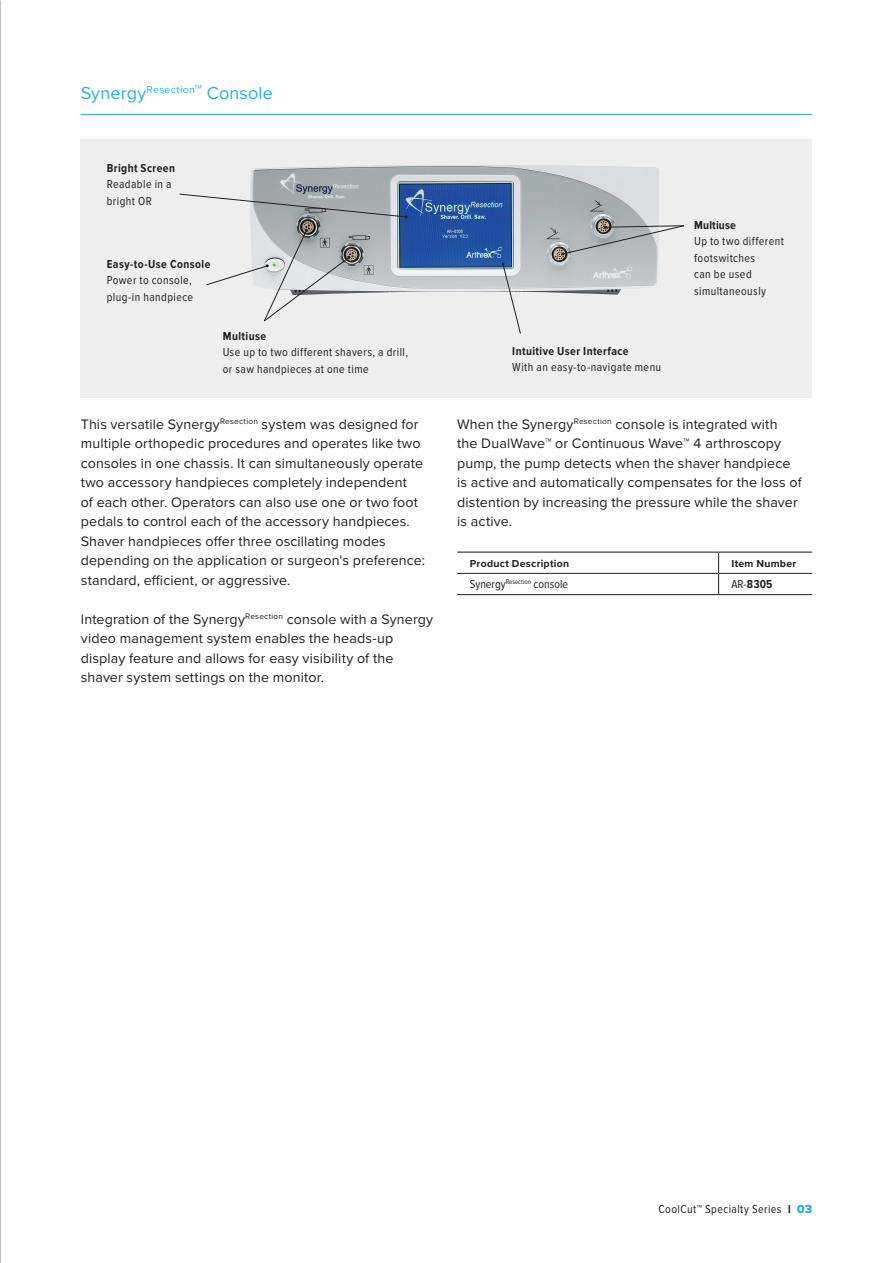
<style>
.page{position:relative;width:893px;height:1263px;background:#fff}
.page>*{position:absolute;margin:0;border:0;box-sizing:border-box;transform-origin:0 0}
.t1{font:18px "Proxima Nova";letter-spacing:.01em;color:#26b1e6}
.t2{font:14.25px/19.5px "Proxima Nova";letter-spacing:.01em;color:#231f20}
.t3{font:12px/16.5px "Proxima Nova Cond";letter-spacing:.035em;color:#231f20}
.t4{font:700 12px "Proxima Nova Cond";letter-spacing:.035em;color:#231f20}
.t5{font:12px "Proxima Nova Cond";color:#231f20}
.t6{font:700 12px "Proxima Nova Cond";letter-spacing:.015em;color:#231f20}
.t7{font:700 12px "Proxima Nova";color:#26b1e6}
.t8{font:700 10.5px "Proxima Nova";letter-spacing:.025em;color:#231f20}
.s1{font-weight:400}
.s2{font-family:"Proxima Nova Cond";font-weight:400;color:#231f20}
</style>
<div class="page">
<hr style="left:81px;top:114px;width:731px;height:1px;background:#26b1e6">
<div style="left:81px;top:139px;width:731px;height:259px;background:#eeeeef"></div>
<hr style="left:457px;top:552px;width:262px;height:1px;background:#231f20">
<hr style="left:719px;top:552px;width:93px;height:1px;background:#231f20">
<hr style="left:457px;top:573px;width:262px;height:1px;background:#231f20">
<hr style="left:719px;top:573px;width:93px;height:1px;background:#231f20">
<hr style="left:457px;top:594px;width:262px;height:1px;background:#231f20">
<hr style="left:719px;top:594px;width:93px;height:1px;background:#231f20">
<svg style="left:718px;top:553px;width:1px;height:41px"></svg>
<img style="left:250px;top:165px;width:409px;height:130px">
<svg style="left:501px;top:262px;width:20px;height:72px"></svg>
<svg style="left:179px;top:193px;width:229px;height:25px"></svg>
<svg style="left:206px;top:229px;width:144px;height:93px"></svg>
<svg style="left:562px;top:225px;width:123px;height:30px"></svg>
<p class="t1" style="left:81px;top:80px;width:194px">Synergy<sup>Resection</sup><sup>™</sup> Console</p>
<p class="t4" style="left:107px;top:161px;width:70px">Bright Screen</p>
<p class="t3" style="left:107px;top:176px;width:66px">Readable in a bright OR</p>
<p class="t4" style="left:107px;top:257px;width:105px">Easy-to-Use Console</p>
<p class="t3" style="left:107px;top:272px;width:88px">Power to console, plug-in handpiece</p>
<p class="t4" style="left:223px;top:329px;width:45px">Multiuse</p>
<p class="t3" style="left:223px;top:344px;width:187px">Use up to two different shavers, a drill, or saw handpieces at one time</p>
<p class="t4" style="left:512px;top:344px;width:118px">Intuitive User Interface</p>
<p class="t3" style="left:512px;top:359px;width:150px">With an easy-to-navigate menu</p>
<p class="t6" style="left:694px;top:218px;width:43px">Multiuse</p>
<p class="t3" style="left:694px;top:233px;width:91px">Up to two different footswitches<br>can be used simultaneously</p>
<p class="t2" style="left:81px;top:413px;width:346px">This versatile Synergy<sup>Resection</sup> system was designed for multiple orthopedic procedures and operates like two consoles in one chassis. It can simultaneously operate two accessory handpieces completely independent<br>of each other. Operators can also use one or two foot pedals to control each of the accessory handpieces.<br>Shaver handpieces offer three oscillating modes depending on the application or surgeon's preference: standard, efficient, or aggressive.</p>
<p class="t2" style="left:81px;top:608px;width:354px">Integration of the Synergy<sup>Resection</sup> console with a Synergy video management system enables the heads-up display feature and allows for easy visibility of the shaver system settings on the monitor.</p>
<p class="t2" style="left:457px;top:413px;width:346px">When the Synergy<sup>Resection</sup> console is integrated with<br>the DualWave™ or Continuous Wave™ 4 arthroscopy pump, the pump detects when the shaver handpiece is active and automatically compensates for the loss of distention by increasing the pressure while the shaver is active.</p>
<p class="t8" style="left:470px;top:555px;width:101px">Product Description</p>
<p class="t8" style="left:731px;top:555px;width:66px">Item Number</p>
<p class="t5" style="left:470px;top:578px;width:100px">Synergy<sup>Resection</sup> console</p>
<p class="t4" style="left:731px;top:578px;width:43px"><span class="s1">AR-</span>8305</p>
<p class="t3" style="left:658px;top:1201px;width:125px">CoolCut™ Specialty Series</p>
<p class="t7" style="left:788px;top:1200px;width:26px"><span class="s2">I</span> 03</p>
</div>
